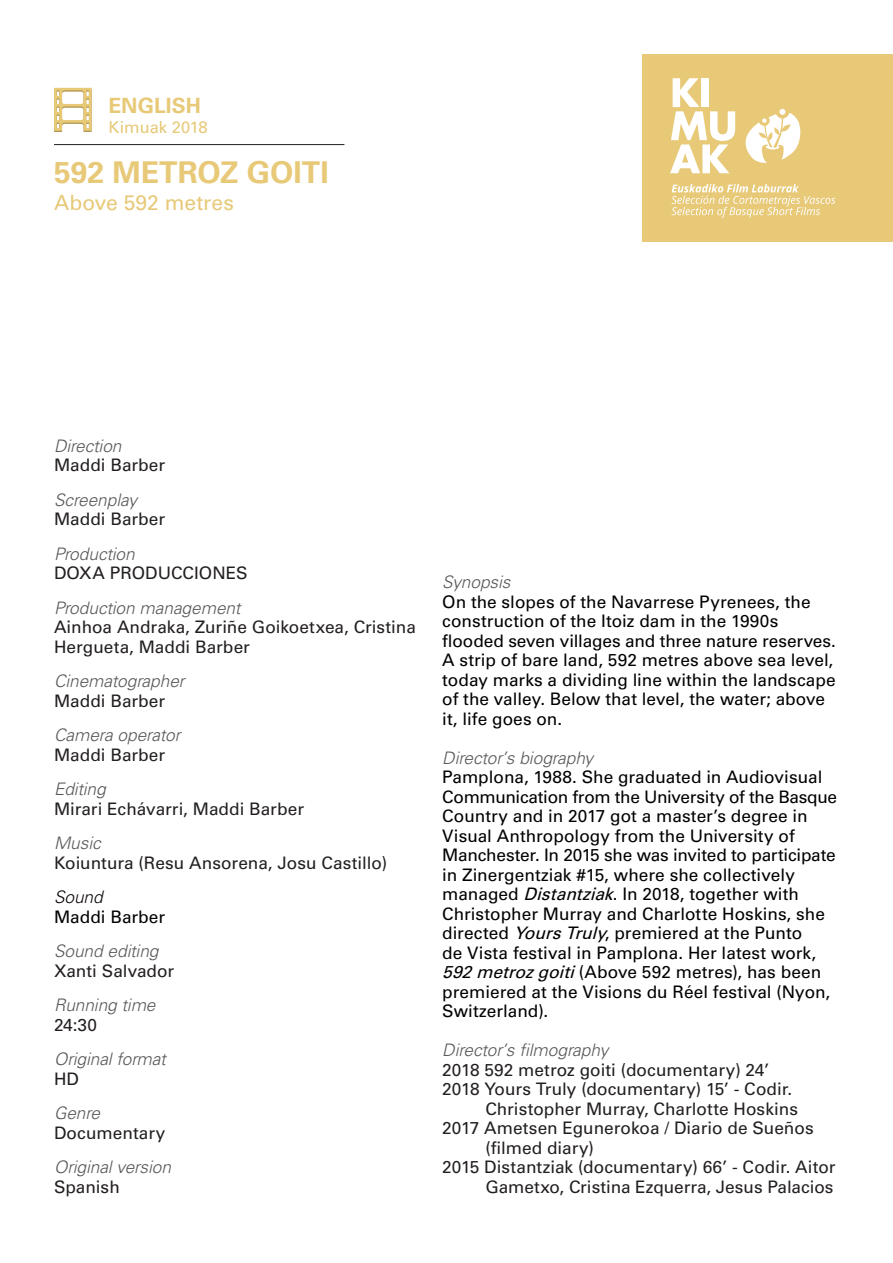
<style>
.page{position:relative;width:893px;height:1263px;background:#fff}
.page>*{position:absolute;margin:0;border:0;box-sizing:border-box;transform-origin:0 0}
.t1{font:700 30px "Univers LT Std";color:#e7c978}
.t2{font:21px "Univers LT Std";letter-spacing:.005em;color:#e7c978}
.t3{font:700 21px "Univers LT Std";color:#e7c978}
.t4{font:17.25px/19.5px "Univers LT Std";color:#000}
.t5{font:17.25px/19.5px "Univers LT Std";color:#231f20}
.t6{font:italic 300 17.25px "Univers LT Std";letter-spacing:-.005em;color:#57585a}
.t7{font:italic 300 17.25px "Univers LT Std";letter-spacing:-.005em;color:#0c0806}
.t8{font:16.5px "Univers LT Std";letter-spacing:-.005em;color:#e7c978}
.s1{font-style:italic}
</style>
<div class="page">
<hr style="left:54px;top:144px;width:290px;height:1px;background:#231f20">
<div style="left:642px;top:54px;width:251px;height:187px;background:#e7c978"></div>
<svg style="left:670px;top:78px;width:65px;height:95px"></svg>
<svg style="left:672px;top:184px;width:163px;height:34px"></svg>
<svg style="left:745px;top:109px;width:56px;height:54px"></svg>
<svg style="left:54px;top:88px;width:38px;height:44px"></svg>
<p class="t3" style="left:108px;top:93px;width:94px">ENGLISH</p>
<p class="t8" style="left:108px;top:117px;width:101px">Kimuak 2018</p>
<p class="t1" style="left:54px;top:155px;width:276px">592 METROZ GOITI</p>
<p class="t2" style="left:54px;top:190px;width:181px">Above 592 metres</p>
<p class="t6" style="left:54px;top:435px;width:69px">Direction</p>
<p class="t5" style="left:54px;top:455px;width:113px">Maddi Barber</p>
<p class="t6" style="left:54px;top:489px;width:85px">Screenplay</p>
<p class="t5" style="left:54px;top:509px;width:113px">Maddi Barber</p>
<p class="t6" style="left:54px;top:543px;width:82px">Production</p>
<p class="t5" style="left:54px;top:563px;width:195px">DOXA PRODUCCIONES</p>
<p class="t6" style="left:54px;top:597px;width:188px">Production management</p>
<p class="t5" style="left:54px;top:617px;width:363px">Ainhoa Andraka, Zuriñe Goikoetxea, Cristina<br>Hergueta, Maddi Barber</p>
<p class="t6" style="left:54px;top:670px;width:132px">Cinematographer</p>
<p class="t5" style="left:54px;top:691px;width:113px">Maddi Barber</p>
<p class="t6" style="left:54px;top:724px;width:128px">Camera operator</p>
<p class="t5" style="left:54px;top:745px;width:113px">Maddi Barber</p>
<p class="t6" style="left:54px;top:778px;width:53px">Editing</p>
<p class="t5" style="left:54px;top:799px;width:252px">Mirari Echávarri, Maddi Barber</p>
<p class="t6" style="left:54px;top:832px;width:48px">Music</p>
<p class="t5" style="left:54px;top:853px;width:335px">Koiuntura (Resu Ansorena, Josu Castillo)</p>
<p class="t7" style="left:54px;top:886px;width:50px">Sound</p>
<p class="t4" style="left:54px;top:907px;width:113px">Maddi Barber</p>
<p class="t6" style="left:54px;top:940px;width:106px">Sound editing</p>
<p class="t5" style="left:54px;top:961px;width:122px">Xanti Salvador</p>
<p class="t6" style="left:54px;top:994px;width:103px">Running time</p>
<p class="t5" style="left:54px;top:1015px;width:44px">24:30</p>
<p class="t6" style="left:54px;top:1048px;width:113px">Original format</p>
<p class="t5" style="left:54px;top:1069px;width:26px">HD</p>
<p class="t6" style="left:54px;top:1102px;width:47px">Genre</p>
<p class="t5" style="left:54px;top:1123px;width:113px">Documentary</p>
<p class="t6" style="left:54px;top:1156px;width:119px">Original version</p>
<p class="t5" style="left:54px;top:1177px;width:67px">Spanish</p>
<p class="t6" style="left:442px;top:571px;width:70px">Synopsis</p>
<p class="t4" style="left:442px;top:592px;width:370px">On the slopes of the Navarrese Pyrenees, the construction of the Itoiz dam in the 1990s</p>
<p class="t4" style="left:442px;top:631px;width:395px">flooded seven villages and three nature reserves.<br>A strip of bare land, 592 metres above sea level, today marks a dividing line within the landscape of the valley. Below that level, the water; above it, life goes on.</p>
<p class="t6" style="left:442px;top:747px;width:153px">Director’s biography</p>
<p class="t4" style="left:442px;top:767px;width:396px">Pamplona, 1988. She graduated in Audiovisual Communication from the University of the Basque Country and in 2017 got a master’s degree in Visual Anthropology from the University of Manchester. In 2015 she was invited to participate</p>
<p class="t4" style="left:442px;top:865px;width:390px">in Zinergentziak #15, where she collectively managed <span class="s1">Distantziak</span>. In 2018, together with Christopher Murray and Charlotte Hoskins, she directed <span class="s1">YoursTruly</span>, premiered at the Punto<br>de Vista festival in Pamplona. Her latest work, <span class="s1">592metrozgoiti</span>(Above 592 metres), has been premiered at the Visions du Réel festival (Nyon, Switzerland).</p>
<p class="t6" style="left:442px;top:1039px;width:168px">Director’s filmography</p>
<p class="t5" style="left:442px;top:1060px;width:328px">2018 592 metroz goiti (documentary) 24’</p>
<p class="t5" style="left:485px;top:1079px;width:314px;text-indent:-43px">2018 Yours Truly (documentary) 15’ - Codir.<br>Christopher Murray, Charlotte Hoskins</p>
<p class="t5" style="left:485px;top:1118px;width:330px;text-indent:-43px">2017 Ametsen Egunerokoa / Diario de Sueños (filmed diary)</p>
<p class="t5" style="left:442px;top:1157px;width:395px;text-align:right">2015 Distantziak (documentary) 66’ - Codir. Aitor<br>Gametxo, Cristina Ezquerra, Jesus Palacios</p>
</div>
